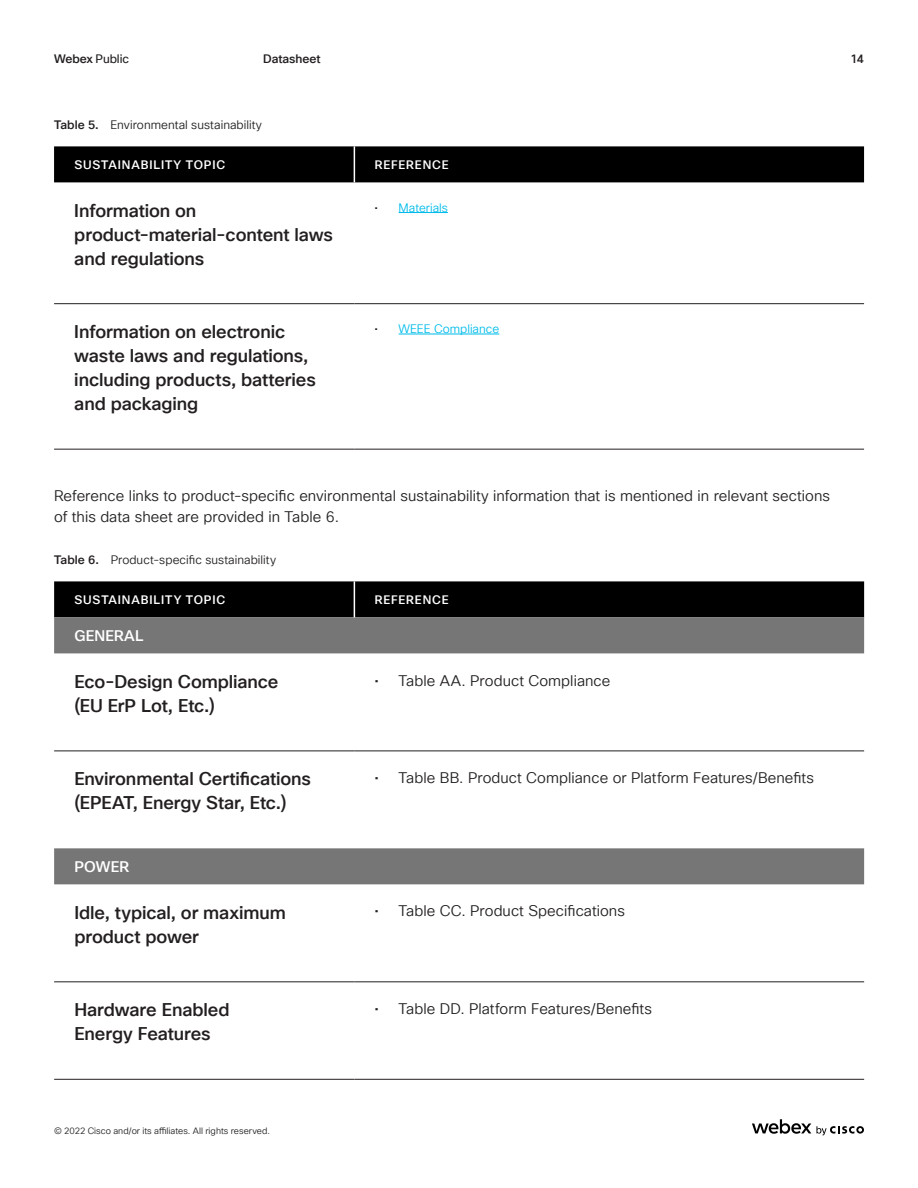
<style>
.page{position:relative;width:918px;height:1188px;background:#fff}
.page>*{position:absolute;margin:0;border:0;box-sizing:border-box;transform-origin:0 0}
.t1{font:500 18px/24px "Cisco Sans TT";letter-spacing:-.005em;color:#231f20}
.t2{font:15px/21px "Cisco Sans TT Light";letter-spacing:.005em;color:#231f20}
.t3{font:500 15px "Cisco Sans TT";letter-spacing:.01em;color:#fff}
.t4{font:12px "Cisco Sans TT Light";letter-spacing:.005em;color:#231f20}
.t5{font:500 12px "Cisco Sans TT";letter-spacing:.07em;color:#fff}
.t6{font:12px "Cisco Sans TT Light";color:#00bceb}
.t7{font:12px "Cisco Sans TT";letter-spacing:-.01em;color:#231f20}
.t8{font:500 12px "Cisco Sans TT";letter-spacing:-.005em;color:#231f20}
.t9{font:9px "Cisco Sans TT Light";letter-spacing:.005em;color:#231f20}
.s1{font-weight:500}
.s2{font-family:"Cisco Sans TT";font-weight:500}
.s3{color:#231f20}
</style>
<div class="page">
<svg style="left:752px;top:1119px;width:112px;height:16px"></svg>
<div style="left:54px;top:146px;width:810px;height:36px;background:#000"></div>
<hr style="left:54px;top:303px;width:300px;height:1px;background:#231f20">
<hr style="left:354px;top:303px;width:510px;height:1px;background:#231f20">
<hr style="left:54px;top:449px;width:300px;height:1px;background:#231f20">
<hr style="left:354px;top:449px;width:510px;height:1px;background:#231f20">
<hr style="left:354px;top:146px;width:1px;height:36px;background:#fff">
<hr style="left:399px;top:212px;width:49px;height:1px;background:#00bceb">
<hr style="left:399px;top:333px;width:100px;height:2px;background:#00bceb">
<div style="left:54px;top:581px;width:810px;height:36px;background:#000"></div>
<svg style="left:54px;top:617px;width:810px;height:267px"></svg>
<hr style="left:54px;top:751px;width:300px;height:1px;background:#231f20">
<hr style="left:354px;top:751px;width:510px;height:1px;background:#231f20">
<hr style="left:54px;top:982px;width:300px;height:1px;background:#231f20">
<hr style="left:354px;top:982px;width:510px;height:1px;background:#231f20">
<hr style="left:54px;top:1079px;width:300px;height:1px;background:#231f20">
<hr style="left:354px;top:1079px;width:510px;height:1px;background:#231f20">
<hr style="left:354px;top:581px;width:1px;height:36px;background:#fff">
<p class="t7" style="left:54px;top:55px;width:77px"><span class="s1">Webex</span> Public</p>
<p class="t8" style="left:263px;top:54px;width:59px">Datasheet</p>
<p class="t8" style="left:851px;top:54px;width:15px">14</p>
<p class="t4" style="left:54px;top:119px;width:209px"><span class="s2">Table 5.</span> Environmental sustainability</p>
<p class="t5" style="left:74px;top:159px;width:152px">SUSTAINABILITY TOPIC</p>
<p class="t5" style="left:375px;top:159px;width:76px">REFERENCE</p>
<p class="t1" style="left:74px;top:199px;width:260px">Information on product-material-content laws and regulations</p>
<p class="t6" style="left:375px;top:202px;width:75px"><span class="s3">•</span> Materials</p>
<p class="t1" style="left:74px;top:321px;width:243px">Information on electronic waste laws and regulations, including products, batteries and packaging</p>
<p class="t6" style="left:375px;top:321px;width:126px"><span class="s3">•</span> WEEE Compliance</p>
<p class="t2" style="left:54px;top:486px;width:778px">Reference links to product-specific environmental sustainability information that is mentioned in relevant sections of this data sheet are provided in Table 6.</p>
<p class="t4" style="left:54px;top:552px;width:224px"><span class="s2">Table 6.</span> Product-specific sustainability</p>
<p class="t5" style="left:74px;top:594px;width:152px">SUSTAINABILITY TOPIC</p>
<p class="t5" style="left:375px;top:594px;width:76px">REFERENCE</p>
<p class="t3" style="left:74px;top:629px;width:71px">GENERAL</p>
<p class="t1" style="left:74px;top:670px;width:206px">Eco-Design Compliance (EU ErP Lot, Etc.)</p>
<p class="t2" style="left:375px;top:670px;width:237px">• Table AA. Product Compliance</p>
<p class="t1" style="left:74px;top:768px;width:238px">Environmental Certifications (EPEAT, Energy Star, Etc.)</p>
<p class="t2" style="left:375px;top:768px;width:441px">• Table BB. Product Compliance or Platform Features/Benefits</p>
<p class="t3" style="left:74px;top:860px;width:56px">POWER</p>
<p class="t1" style="left:74px;top:901px;width:213px">Idle, typical, or maximum product power</p>
<p class="t2" style="left:375px;top:901px;width:252px">• Table CC. Product Specifications</p>
<p class="t1" style="left:74px;top:999px;width:157px">Hardware Enabled<br>Energy Features</p>
<p class="t2" style="left:375px;top:999px;width:279px">• Table DD. Platform Features/Benefits</p>
<p class="t9" style="left:54px;top:1125px;width:217px">© 2022 Cisco and/or its affiliates. All rights reserved.</p>
</div>
